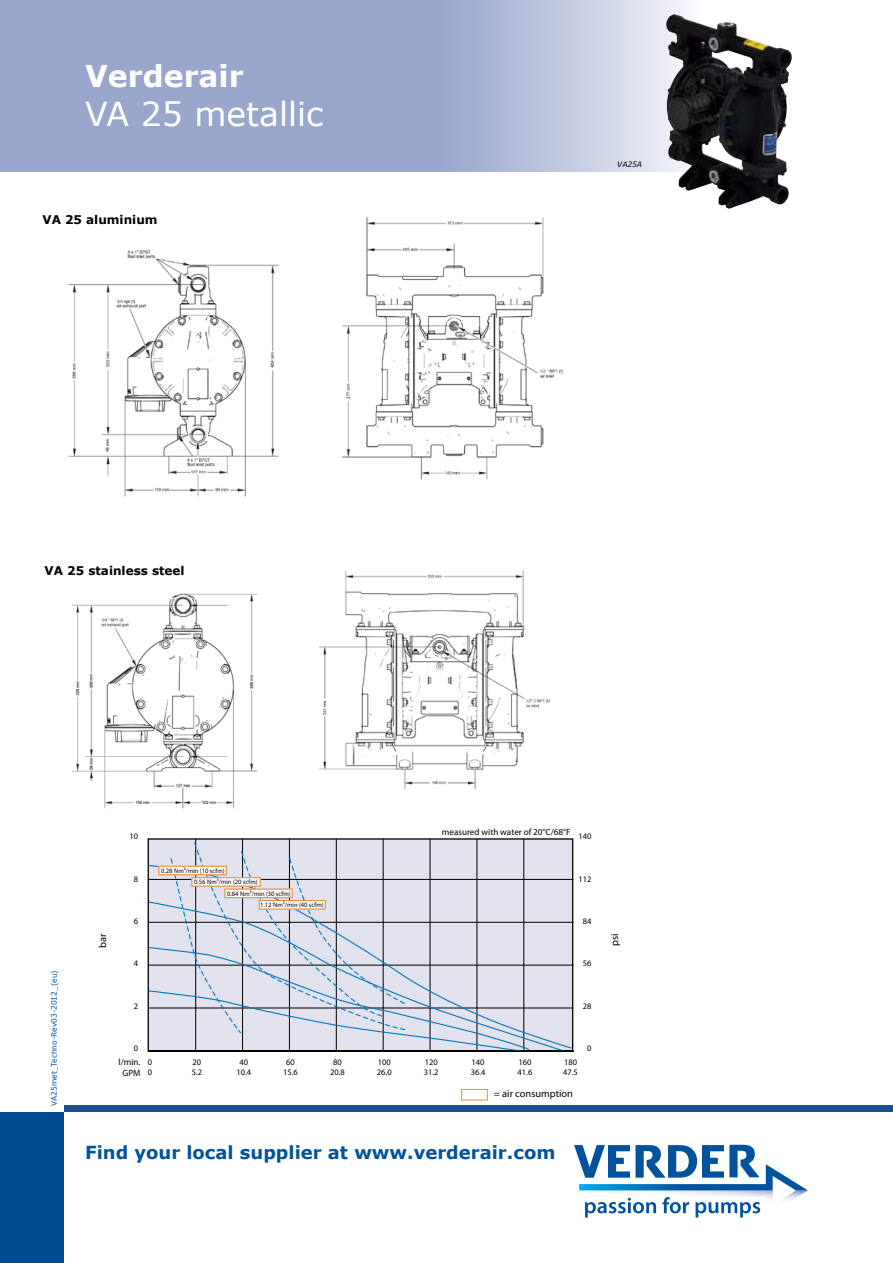
<style>
.page{position:relative;width:893px;height:1263px;background:#fff}
.page>*{position:absolute;margin:0;border:0;box-sizing:border-box;transform-origin:0 0}
.t1{font:33px "Verdana";color:#fff}
.t2{font:700 30px "Verdana";color:#fff}
.t3{font:700 18px "Verdana";color:#00529c}
.t4{font:700 12px "Verdana";color:#000}
.t5{font:600 10.35px "Futura T";color:#000}
.t6{font:9.15px "Futura T";color:#000}
.t7{font:600 9.15px/10.9px "Futura T";color:#000;text-align:center}
.t8{font:8.4px/10.1px "Futura T";color:#000}
.t9{font:7.5px "Verdana";color:#00529c}
.t10{font:italic 7.5px "Verdana";color:#000}
.t11{font:6.6px "Futura T";color:#000}
</style>
<div class="page">
<svg style="left:0;top:0;width:687px;height:171px;background:#a5b1d3"></svg>
<svg style="left:574px;top:1145px;width:234px;height:72px"></svg>
<svg style="left:147px;top:838px;width:427px;height:214px;background:#cdd2dd"></svg>
<div style="left:158px;top:866px;width:69px;height:9px;background:#fff"></div>
<div style="left:158px;top:866px;width:69px;height:9px;border:1px solid #ee913c"></div>
<div style="left:191px;top:877px;width:70px;height:10px;background:#fff"></div>
<div style="left:191px;top:877px;width:70px;height:10px;border:1px solid #ee913c"></div>
<div style="left:224px;top:888px;width:69px;height:10px;background:#fff"></div>
<div style="left:224px;top:888px;width:69px;height:10px;border:1px solid #ee913c"></div>
<div style="left:259px;top:900px;width:67px;height:10px;background:#fff"></div>
<div style="left:259px;top:900px;width:67px;height:9px;border:1px solid #ee913c"></div>
<div style="left:461px;top:1089px;width:27px;height:11px;border:1px solid #ee913c"></div>
<img style="left:665px;top:14px;width:126px;height:195px">
<img style="left:72px;top:570px;width:478px;height:239px">
<img style="left:68px;top:217px;width:496px;height:280px">
<div style="left:64px;top:1106px;width:829px;height:6px;background:#1f508f"></div>
<div style="left:0;top:1112px;width:64px;height:151px;background:#004a8f"></div>
<h2 class="t2" style="left:85px;top:56px;width:160px">Verderair</h2>
<h1 class="t1" style="left:85px;top:93px;width:240px">VA 25 metallic</h1>
<h3 class="t4" style="left:43px;top:212px;width:117px">VA 25 aluminium</h3>
<p class="t10" style="left:617px;top:160px;width:26px">VA25A</p>
<h3 class="t4" style="left:45px;top:563px;width:142px">VA 25 stainless steel</h3>
<p class="t9" style="left:49px;top:1106px;width:137px;rotate:-90deg">VA25met_Techno-Rev03-2012_(eu)</p>
<p class="t5" style="left:96px;top:948px;width:16px;rotate:-90deg">bar</p>
<p class="t8" style="left:130px;top:831px;width:10px">10</p>
<p class="t8" style="left:134px;top:874px;width:6px">8</p>
<p class="t8" style="left:134px;top:916px;width:6px">6</p>
<p class="t8" style="left:134px;top:958px;width:6px">4</p>
<p class="t8" style="left:134px;top:1000px;width:6px">2</p>
<p class="t8" style="left:134px;top:1043px;width:6px">0</p>
<p class="t11" style="left:161px;top:866px;width:65px">0.28 Nm³/min (10 scfm)</p>
<p class="t11" style="left:194px;top:878px;width:65px">0.56 Nm³/min (20 scfm)</p>
<p class="t11" style="left:227px;top:889px;width:65px">0.84 Nm³/min (30 scfm)</p>
<p class="t11" style="left:260px;top:901px;width:65px">1.12 Nm³/min (40 scfm)</p>
<p class="t6" style="left:442px;top:826px;width:130px">measured with water of 20°C/68°F</p>
<p class="t8" style="left:579px;top:831px;width:14px">140</p>
<p class="t8" style="left:579px;top:874px;width:14px">112</p>
<p class="t8" style="left:583px;top:916px;width:10px">84</p>
<p class="t8" style="left:583px;top:958px;width:10px">56</p>
<p class="t8" style="left:583px;top:1000px;width:10px">28</p>
<p class="t8" style="left:587px;top:1043px;width:6px">0</p>
<p class="t7" style="left:119px;top:1056px;width:23px">l/min.<br>GPM</p>
<p class="t8" style="left:192px;top:1057px;width:12px">20<br>5.2</p>
<p class="t8" style="left:236px;top:1057px;width:16px;text-align:center">40<br>10.4</p>
<p class="t8" style="left:283px;top:1057px;width:16px;text-align:center">60<br>15.6</p>
<p class="t8" style="left:330px;top:1057px;width:16px;text-align:center">80<br>20.8</p>
<p class="t8" style="left:377px;top:1057px;width:16px">100<br>26.0</p>
<p class="t8" style="left:424px;top:1057px;width:16px">120<br>31.2</p>
<p class="t8" style="left:471px;top:1057px;width:16px">140<br>36.4</p>
<p class="t8" style="left:518px;top:1057px;width:16px">160<br>41.6</p>
<p class="t8" style="left:563px;top:1057px;width:16px">180<br>47.5</p>
<p class="t8" style="left:148px;top:1057px;width:6px">0<br>0</p>
<p class="t5" style="left:494px;top:1087px;width:81px">= air consumption</p>
<h3 class="t3" style="left:85px;top:1141px;width:472px">Find your local supplier at www.verderair.com</h3>
<p class="t5" style="left:608px;top:946px;width:14px;rotate:-90deg">psi</p>
</div>
